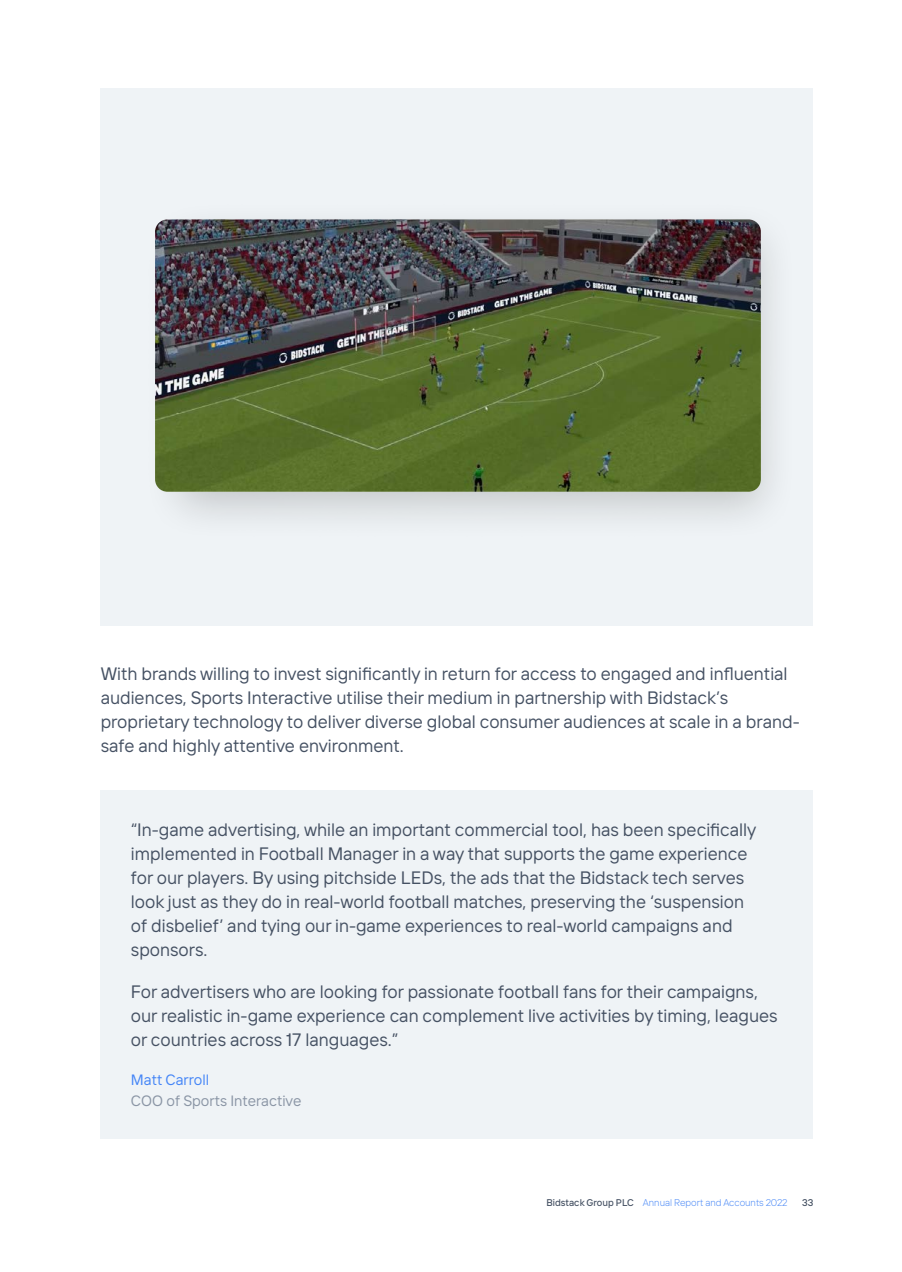
<style>
.page{position:relative;width:902px;height:1272px;background:#fff}
.page>*{position:absolute;margin:0;border:0;box-sizing:border-box;transform-origin:0 0}
.B1{font:18px/24px "TT Interphases";color:#455163}
.B1-2{font:15px/21px "TT Interphases";color:#8a95a5}
.t1{font:300 9.75px "TT Interphases";color:#4485f6}
.t2{font:500 9.75px "TT Interphases";color:#455163}
.s1{color:#4485f6}
.s2{font-weight:500;color:#455163}
</style>
<div class="page">
<div style="left:100px;top:790px;width:713px;height:349px;background:#eff3f6"></div>
<div style="left:100px;top:88px;width:713px;height:538px;background:#eff3f6"></div>
<img style="left:155px;top:219px;width:606px;height:273px">
<p class="B1" style="left:101px;top:661px;width:700px">With brands willing to invest significantly in return for access to engaged and influential audiences, Sports Interactive utilise their medium in partnership with Bidstack’s proprietary technology to deliver diverse global consumer audiences at scale in a brand&shy;safe and highly attentive environment.</p>
<p class="B1" style="left:131px;top:818px;width:627px">“In-game advertising, while an important commercial tool, has been specifically implemented in Football Manager in a way that supports the game experience for our players. By using pitchside LEDs, the ads that the Bidstack tech serves look just as they do in real-world football matches, preserving the ‘suspension of disbelief’ and tying our in-game experiences to real-world campaigns and sponsors.</p>
<p class="B1" style="left:131px;top:979px;width:648px">For advertisers who are looking for passionate football fans for their campaigns, our realistic in-game experience can complement live activities by timing, leagues or countries across 17 languages.”</p>
<p class="B1-2" style="left:131px;top:1069px;width:172px"><span class="s1">Matt Carroll<br></span>COO of Sports Interactive</p>
<p class="t1" style="left:546px;top:1196px;width:243px"><span class="s2">Bidstack Group PLC</span> Annual Report and Accounts 2022</p>
<p class="t2" style="left:802px;top:1196px;width:13px">33</p>
</div>
